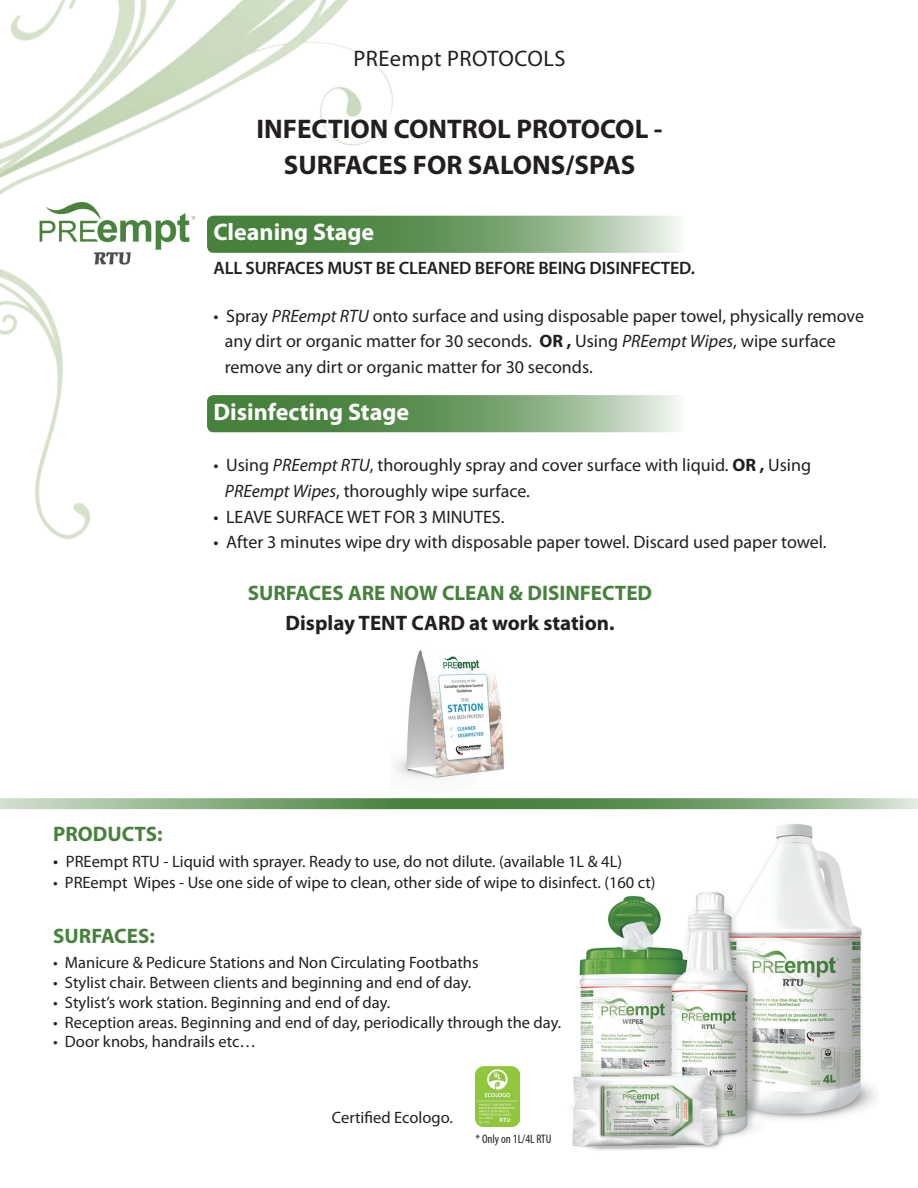
<style>
.page{position:relative;width:918px;height:1188px;background:#fff}
.page>*{position:absolute;margin:0;border:0;box-sizing:border-box;transform-origin:0 0}
.t1{font:700 27px/36px "Myriad Pro";color:#231f20;text-align:center}
.t2{font:700 24px "Myriad Pro";color:#fff}
.t3{font:22.5px "Myriad Pro";letter-spacing:.02em;color:#231f20}
.t4{font:700 21px "Myriad Pro";color:#47823c}
.t5{font:700 21px "Myriad Pro";color:#231f20}
.t6{font:18px/25.7px "Myriad Pro";color:#231f20}
.t7{font:600 18px "Myriad Pro";letter-spacing:-.01em;color:#231f20}
.t8{font:16.5px "Myriad Pro";color:#231f20}
.t9{font:condensed 12.3px "Myriad Pro";color:#231f20}
.t10{font:600 6.15px "Myriad Pro";color:#fff}
.s1{font-style:italic}
.s2{font-weight:700}
.s3{font-size:18px}
</style>
<div class="page">
<img style="left:436px;top:656px;width:68px;height:123px">
<img style="left:563px;top:809px;width:313px;height:341px">
<img style="left:0;top:0;width:436px;height:810px">
<img style="left:35px;top:200px;width:162px;height:71px">
<svg style="left:207px;top:395px;width:479px;height:37px"></svg>
<svg style="left:207px;top:216px;width:479px;height:37px"></svg>
<svg style="left:0;top:798px;width:918px;height:11px"></svg>
<img style="left:476px;top:1066px;width:43px;height:60px">
<p class="t3" style="left:353px;top:45px;width:214px">PREempt PROTOCOLS</p>
<p class="t1" style="left:257px;top:110px;width:408px">INFECTION CONTROL PROTOCOL -<br>SURFACES FOR SALONS/SPAS</p>
<p class="t2" style="left:213px;top:216px;width:162px">Cleaning Stage</p>
<p class="t7" style="left:213px;top:257px;width:483px">ALL SURFACES MUST BE CLEANED BEFORE BEING DISINFECTED.</p>
<p class="t6" style="left:225px;top:302px;width:641px;text-indent:-11px">• Spray <span class="s1">PREempt RTU</span> onto surface and using disposable paper towel, physically remove any dirt or organic matter for 30 seconds. <span class="s2">OR ,</span> Using <span class="s1">PREempt Wipes</span>, wipe surface remove any dirt or organic matter for 30 seconds.</p>
<p class="t2" style="left:213px;top:396px;width:197px">Disinfecting Stage</p>
<p class="t6" style="left:225px;top:452px;width:588px;text-indent:-11px">• Using <span class="s1">PREempt RTU</span>, thoroughly spray and cover surface with liquid. <span class="s2">OR ,</span> Using<br><span class="s1">PREempt Wipes</span>, thoroughly wipe surface.</p>
<p class="t6" style="left:213px;top:504px;width:293px">• LEAVE SURFACE WET FOR 3 MINUTES.</p>
<p class="t6" style="left:213px;top:529px;width:615px">• After 3 minutes wipe dry with disposable paper towel. Discard used paper towel.</p>
<p class="t4" style="left:248px;top:579px;width:406px">SURFACES ARE NOW CLEAN &amp; DISINFECTED</p>
<p class="t5" style="left:285px;top:609px;width:331px">Display TENT CARD at work station.</p>
<p class="t4" style="left:53px;top:820px;width:111px">PRODUCTS:</p>
<p class="t8" style="left:53px;top:851px;width:570px"><span class="s3">•</span> PREempt RTU - Liquid with sprayer. Ready to use, do not dilute. (available 1L &amp; 4L)</p>
<p class="t8" style="left:53px;top:872px;width:604px">• PREempt Wipes - Use one side of wipe to clean, other side of wipe to disinfect. (160 ct)</p>
<p class="t4" style="left:53px;top:922px;width:103px">SURFACES:</p>
<p class="t8" style="left:53px;top:953px;width:427px">• Manicure &amp; Pedicure Stations and Non Circulating Footbaths</p>
<p class="t8" style="left:53px;top:972px;width:420px">• Stylist chair. Between clients and beginning and end of day.</p>
<p class="t8" style="left:53px;top:992px;width:339px">• Stylist’s work station. Beginning and end of day.</p>
<p class="t8" style="left:53px;top:1012px;width:510px">• Reception areas. Beginning and end of day, periodically through the day.</p>
<p class="t8" style="left:53px;top:1032px;width:204px">• Door knobs, handrails etc…</p>
<p class="t8" style="left:332px;top:1107px;width:123px">Certified Ecologo.</p>
<p class="t10" style="left:500px;top:1116px;width:13px">RTU</p>
<p class="t9" style="left:475px;top:1132px;width:77px">* Only on 1L/4L RTU</p>
</div>
